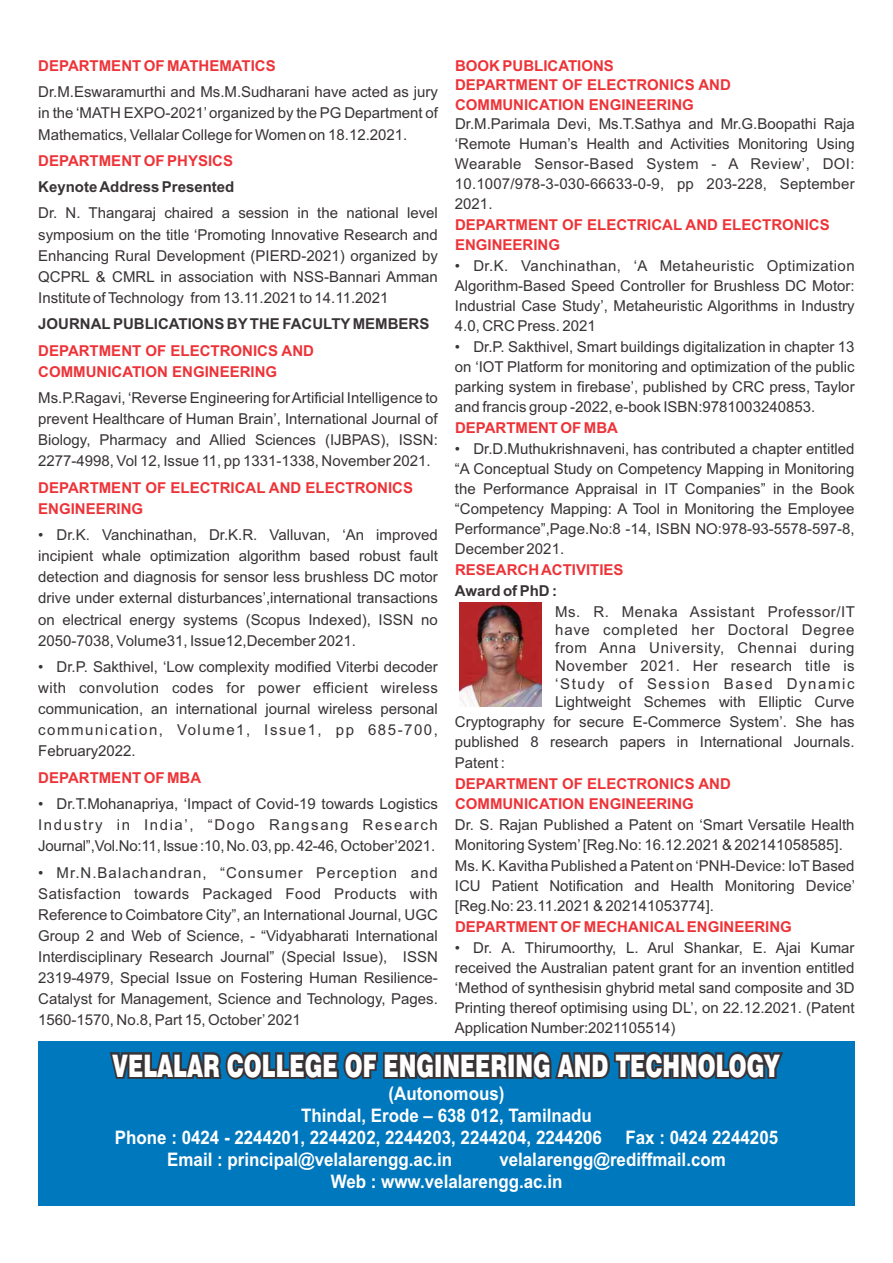
<style>
.page{position:relative;width:893px;height:1263px;background:#fff}
.page>*{position:absolute;margin:0;border:0;box-sizing:border-box;transform-origin:0 0}
.t1{font:900 31.05px "Swiss 721 BT";color:#fff;scale:.7 1}
.t2{font:700 18.6px/21.9px "Arial";color:#fff;scale:.91 1}
.t3{font:15px/21.1px "Arial";color:#383336;text-align:justify}
.t4{font:700 15px/19.5px "Arial";color:#ed3338}
.t5{font:700 15px "Arial";color:#383336}
</style>
<div class="page">
<div style="left:38px;top:1041px;width:817px;height:164px;background:#0078bd"></div>
<svg style="left:110px;top:1052px;width:673px;height:27px;background:#303c47"></svg>
<img style="left:459px;top:602px;width:82px;height:105px">
<p class="t4" style="left:38px;top:57px;width:239px">DEPARTMENT OF MATHEMATICS</p>
<p class="t3" style="left:38px;top:83px;width:401px">Dr.M.Eswaramurthi and Ms.M.Sudharani have acted as jury in the ‘MATH EXPO-2021’organized by the PG Department of Mathematics, Vellalar College for Women on 18.12.2021.</p>
<p class="t5" style="left:38px;top:181px;width:198px">Keynote Address Presented</p>
<p class="t3" style="left:38px;top:204px;width:401px">Dr. N. Thangaraj chaired a session in the national level symposium on the title ‘Promoting Innovative Research and Enhancing Rural Development (PIERD-2021) organized by QCPRL &amp; CMRL in association with NSS-Bannari Amman Institute of Technology from 13.11.2021 to 14.11.2021</p>
<p class="t5" style="left:38px;top:318px;width:393px">JOURNALPUBLICATIONS BYTHE FACULTY MEMBERS</p>
<p class="t4" style="left:38px;top:152px;width:196px">DEPARTMENT OF PHYSICS</p>
<p class="t4" style="left:38px;top:341px;width:277px;line-height:21.1px">DEPARTMENT OF ELECTRONICS AND<br>COMMUNICATION ENGINEERING</p>
<p class="t3" style="left:38px;top:388px;width:401px">Ms.P.Ragavi, ‘Reverse Engineering for Artificial Intelligence to prevent Healthcare of Human Brain’, International Journal of Biology, Pharmacy and Allied Sciences (IJBPAS), ISSN:<br>2277-4998, Vol 12, Issue 11, pp 1331-1338, November 2021.</p>
<p class="t4" style="left:38px;top:478px;width:376px;line-height:21.1px">DEPARTMENT OF ELECTRICAL AND ELECTRONICS<br>ENGINEERING</p>
<p class="t3" style="left:38px;top:526px;width:401px">• Dr.K. Vanchinathan, Dr.K.R. Valluvan, ‘An improved incipient whale optimization algorithm based robust fault detection and diagnosis for sensor less brushless DC motor drive under external disturbances’,international transactions on electrical energy systems (Scopus Indexed), ISSN no 2050-7038, Volume31, Issue12,December 2021.</p>
<p class="t3" style="left:38px;top:657px;width:401px">• Dr.P. Sakthivel, ‘Low complexity modified Viterbi decoder with convolution codes for power efficient wireless communication, an international journal wireless personal communication, Volume1, Issue1, pp 685-700, February2022.</p>
<p class="t3" style="left:38px;top:795px;width:401px">• Dr.T.Mohanapriya, ‘Impact of Covid-19 towards Logistics Industry in India’, “Dogo Rangsang Research Journal”,Vol.No:11,Issue:10,No.03,pp.42-46, October’2021.</p>
<p class="t3" style="left:38px;top:863px;width:401px">• Mr.N.Balachandran, “Consumer Perception and Satisfaction towards Packaged Food Products with Reference to Coimbatore City”, an International Journal, UGC Group 2 and Web of Science, - “Vidyabharati International Interdisciplinary Research Journal” (Special Issue), ISSN 2319-4979, Special Issue on Fostering Human Resilience-Catalyst for Management, Science and Technology, Pages.<br>1560-1570, No.8, Part 15, October’2021</p>
<p class="t4" style="left:38px;top:769px;width:165px">DEPARTMENT OF MBA</p>
<p class="t4" style="left:455px;top:57px;width:277px">BOOK PUBLICATIONS<br>DEPARTMENT OF ELECTRONICS AND<br>COMMUNICATION ENGINEERING</p>
<p class="t3" style="left:455px;top:115px;width:401px;line-height:20.1px">Dr.M.Parimala Devi, Ms.T.Sathya and Mr.G.Boopathi Raja ‘Remote Human’s Health and Activities Monitoring Using Wearable Sensor-Based System - A Review’, DOI:<br>10.1007/978-3-030-66633-0-9, pp 203-228, September 2021.</p>
<p class="t4" style="left:455px;top:216px;width:376px;line-height:20.1px">DEPARTMENT OF ELECTRICAL AND ELECTRONICS<br>ENGINEERING</p>
<p class="t3" style="left:455px;top:257px;width:401px;line-height:20.1px">• Dr.K. Vanchinathan, ‘A Metaheuristic Optimization Algorithm-Based Speed Controller for Brushless DC Motor:<br>Industrial Case Study’, Metaheuristic Algorithms in Industry 4.0, CRC Press. 2021</p>
<p class="t3" style="left:455px;top:338px;width:401px;line-height:20.1px">• Dr.P. Sakthivel, Smart buildings digitalization in chapter 13 on ‘IOT Platform for monitoring and optimization of the public parking system in firebase’, published by CRC press, Taylor and francis group -2022, e-book ISBN:9781003240853.</p>
<p class="t3" style="left:455px;top:440px;width:401px;line-height:20.1px">• Dr.D.Muthukrishnaveni, has contributed a chapter entitled “A Conceptual Study on Competency Mapping in Monitoring the Performance Appraisal in IT Companies” in the Book “Competency Mapping: A Tool in Monitoring the Employee Performance”,Page.No:8 -14, ISBN NO:978-93-5578-597-8, December 2021.</p>
<p class="t5" style="left:455px;top:585px;width:104px">Award of PhD :</p>
<p class="t3" style="left:555px;top:604px;width:301px;line-height:18.1px">Ms. R. Menaka Assistant Professor/IT have completed her Doctoral Degree from Anna University, Chennai during November 2021. Her research title is ‘Study of Session Based Dynamic Lightweight Schemes with Elliptic Curve</p>
<p class="t3" style="left:455px;top:713px;width:401px;line-height:20.4px">Cryptography for secure E-Commerce System’. She has published 8 research papers in International Journals.<br>Patent :</p>
<p class="t4" style="left:455px;top:419px;width:165px">DEPARTMENT OF MBA</p>
<p class="t4" style="left:455px;top:561px;width:170px">RESEARCH ACTIVITIES</p>
<p class="t4" style="left:455px;top:775px;width:277px;line-height:20.1px">DEPARTMENT OF ELECTRONICS AND<br>COMMUNICATION ENGINEERING</p>
<p class="t3" style="left:455px;top:816px;width:402px;line-height:20.2px;text-align:left">Dr. S. Rajan Published a Patent on ‘Smart Versatile Health Monitoring System’[Reg.No: 16.12.2021 &amp; 202141058585].<br>Ms. K. Kavitha Published a Patent on ‘PNH-Device: IoTBased ICU Patient Notification and Health Monitoring Device’ [Reg.No: 23.11.2021 &amp; 202141053774].</p>
<p class="t3" style="left:455px;top:938px;width:401px;line-height:20.1px">• Dr. A. Thirumoorthy, L. Arul Shankar, E. Ajai Kumar received the Australian patent grant for an invention entitled ‘Method of synthesisin ghybrid metal sand composite and 3D Printing thereof optimising using DL’, on 22.12.2021. (Patent Application Number:2021105514)</p>
<p class="t4" style="left:455px;top:918px;width:338px">DEPARTMENT OF MECHANICALENGINEERING</p>
<h1 class="t1" style="left:112px;top:1053px;width:955px">VELALAR COLLEGE OF ENGINEERING AND TECHNOLOGY</h1>
<p class="t2" style="left:389px;top:1084px;width:129px">(Autonomous)</p>
<p class="t2" style="left:301px;top:1106px;width:321px">Thindal, Erode – 638 012, Tamilnadu</p>
<p class="t2" style="left:115px;top:1128px;width:537px">Phone : 0424 - 2244201, 2244202, 2244203, 2244204, 2244206</p>
<p class="t2" style="left:625px;top:1128px;width:169px">Fax : 0424 2244205</p>
<p class="t2" style="left:167px;top:1150px;width:315px">Email : principal@velalarengg.ac.in</p>
<p class="t2" style="left:331px;top:1150px;width:436px;text-indent:169px">velalarengg@rediffmail.com<br>Web : www.velalarengg.ac.in</p>
</div>
